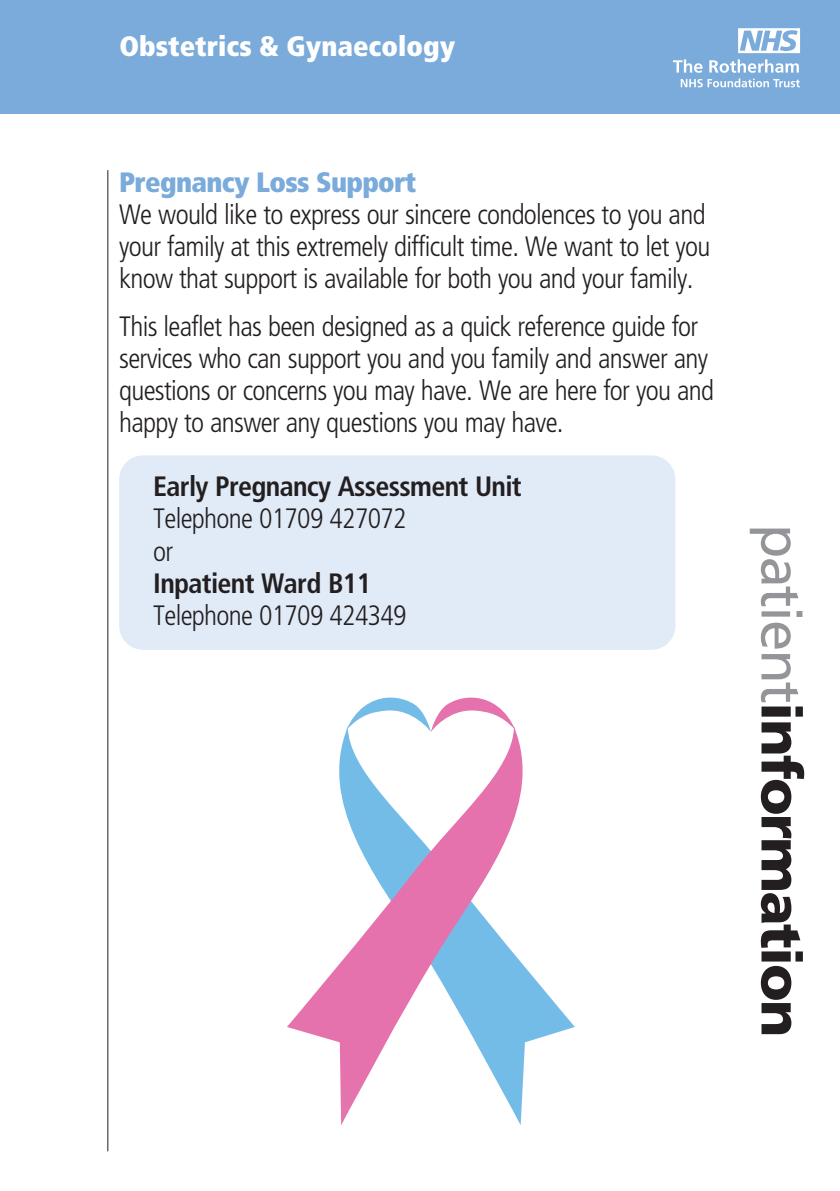
<style>
.page{position:relative;width:840px;height:1191px;background:#fff}
.page>*{position:absolute;margin:0;border:0;box-sizing:border-box;transform-origin:0 0}
.t1{font:900 56px "Frutiger";letter-spacing:-.03em;color:#231f20}
.Text{font:300 condensed 28px/32px "Frutiger";letter-spacing:-.025em;color:#231f20}
.Text-2{font:700 condensed 28px/32px "Frutiger";letter-spacing:-.025em;color:#231f20}
.t2{font:900 condensed 28px "Frutiger";color:#fff}
.Text-3{font:900 condensed 28px "Frutiger";letter-spacing:-.025em;color:#7aabdb}
.s1{font-weight:300}
.s2{font-weight:400;color:#939598}
</style>
<div class="page">
<div style="left:0;top:0;width:839px;height:113px;background:#7aabdb"></div>
<hr style="left:107px;top:170px;width:1px;height:981px;background:#231f20">
<svg style="left:673px;top:59px;width:126px;height:28px"></svg>
<svg style="left:738px;top:28px;width:61px;height:25px"></svg>
<div style="left:119px;top:455px;width:556px;height:195px;background:#e1ebf7;border-radius:24px"></div>
<svg style="left:348px;top:697px;width:166px;height:29px"></svg>
<svg style="left:544px;top:990px;width:30px;height:47px"></svg>
<svg style="left:287px;top:726px;width:257px;height:399px"></svg>
<p class="t2" style="left:119px;top:29px;width:337px">Obstetrics &amp; Gynaecology</p>
<p class="Text-3" style="left:119px;top:165px;width:298px">Pregnancy Loss Support</p>
<p class="Text" style="left:119px;top:199px;width:592px">We would like to express our sincere condolences to you and your family at this extremely difficult time. We want to let you know that support is available for both you and your family.</p>
<p class="Text" style="left:119px;top:311px;width:596px">This leaflet has been designed as a quick reference guide for services who can support you and you family and answer any questions or concerns you may have. We are here for you and happy to answer any questions you may have.</p>
<p class="Text-2" style="left:153px;top:471px;width:370px">Early Pregnancy Assessment Unit<br><span class="s1">Telephone 01709 427072<br>or</span></p>
<p class="Text-2" style="left:153px;top:567px;width:219px">Inpatient Ward B11</p>
<p class="Text" style="left:153px;top:599px;width:255px">Telephone 01709 424349</p>
<p class="t1" style="left:814px;top:524px;width:515px;rotate:90deg"><span class="s2">patient</span>information</p>
</div>
